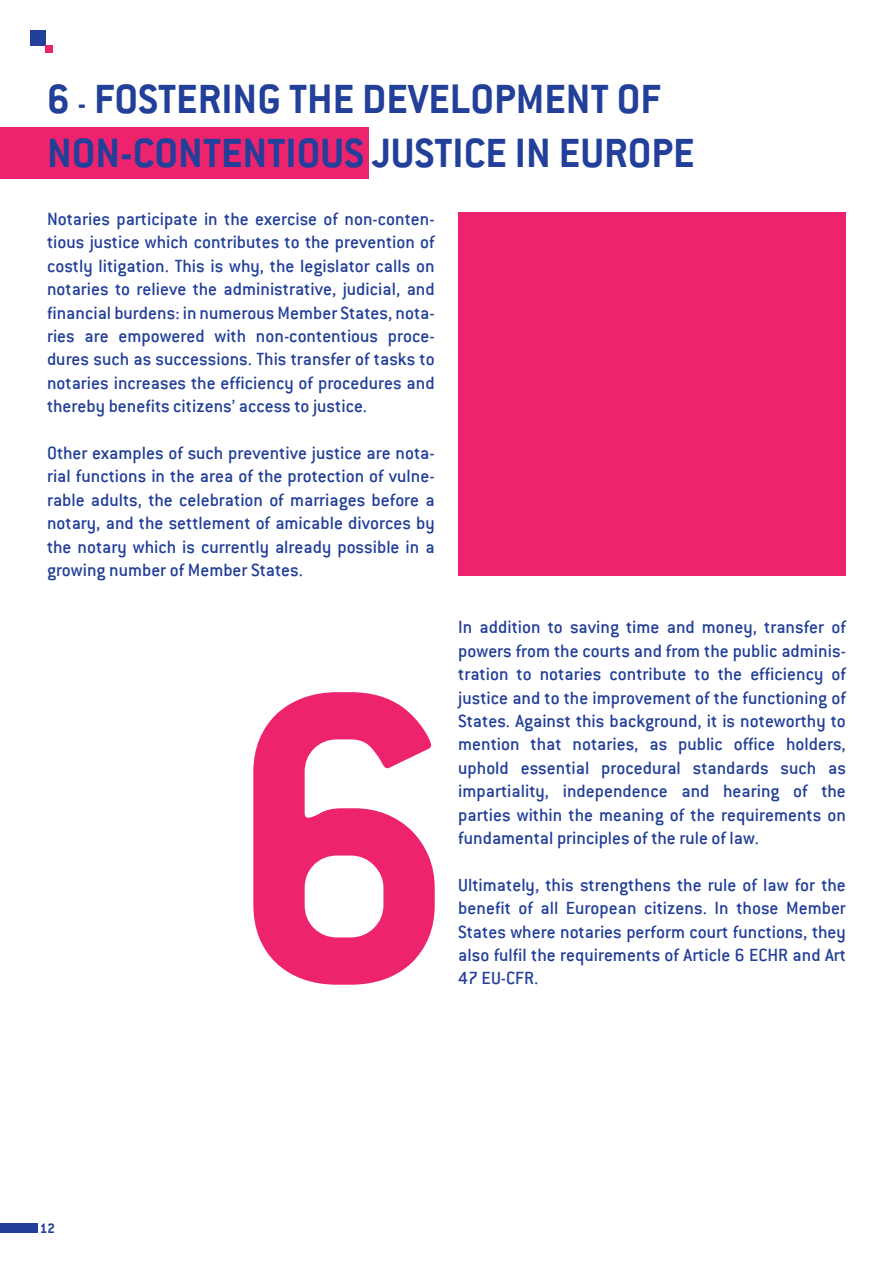
<style>
.page{position:relative;width:893px;height:1263px;background:#fff}
.page>*{position:absolute;margin:0;border:0;box-sizing:border-box;transform-origin:0 0}
.t1{font:700 45px/54px "Conduit ITC";color:#223f99}
.t2{font:500 19.5px/23.4px "Conduit ITC";color:#223f99;text-align:justify}
.t3{font:700 15px "Conduit ITC";color:#223f99}
.s1{font-size:30px}
</style>
<div class="page">
<div style="left:0;top:127px;width:369px;height:52px;background:#ed246d"></div>
<div style="left:30px;top:30px;width:15px;height:15px;background:#223f99"></div>
<div style="left:0;top:1223px;width:38px;height:10px;background:#223f99"></div>
<div style="left:45px;top:45px;width:8px;height:8px;background:#ed246d"></div>
<svg style="left:253px;top:692px;width:182px;height:293px;fill:#ed246d"></svg>
<div style="left:458px;top:213px;width:388px;height:363px;background:#ed246d"></div>
<h1 class="t1" style="left:47px;top:71px;width:649px">6 <span class="s1">-</span> FOSTERING THE DEVELOPMENT OF<br>NON-CONTENTIOUS JUSTICE IN EUROPE</h1>
<p class="t2" style="left:47px;top:207px;width:389px">Notaries participate in the exercise of non-conten&shy;tious justice which contributes to the prevention of costly litigation. This is why, the legislator calls on notaries to relieve the administrative, judicial, and financial burdens: in numerous Member States, nota&shy;ries are empowered with non-contentious proce&shy;dures such as successions. This transfer of tasks to notaries increases the efficiency of procedures and thereby benefits citizens’ access to justice.</p>
<p class="t2" style="left:47px;top:441px;width:389px">Other examples of such preventive justice are nota&shy;rial functions in the area of the protection of vulne&shy;rable adults, the celebration of marriages before a notary, and the settlement of amicable divorces by the notary which is currently already possible in a growing number of Member States.</p>
<p class="t2" style="left:458px;top:615px;width:389px">In addition to saving time and money, transfer of powers from the courts and from the public adminis&shy;tration to notaries contribute to the efficiency of justice and to the improvement of the functioning of States. Against this background, it is noteworthy to mention that notaries, as public office holders, uphold essential procedural standards such as impartiality, independence and hearing of the parties within the meaning of the requirements on fundamental principles of the rule of law.</p>
<p class="t2" style="left:458px;top:873px;width:389px">Ultimately, this strengthens the rule of law for the benefit of all European citizens. In those Member States where notaries perform court functions, they also fulfil the requirements of Article 6 ECHR and Art 47 EU-CFR.</p>
<p class="t3" style="left:40px;top:1219px;width:17px">12</p>
</div>
